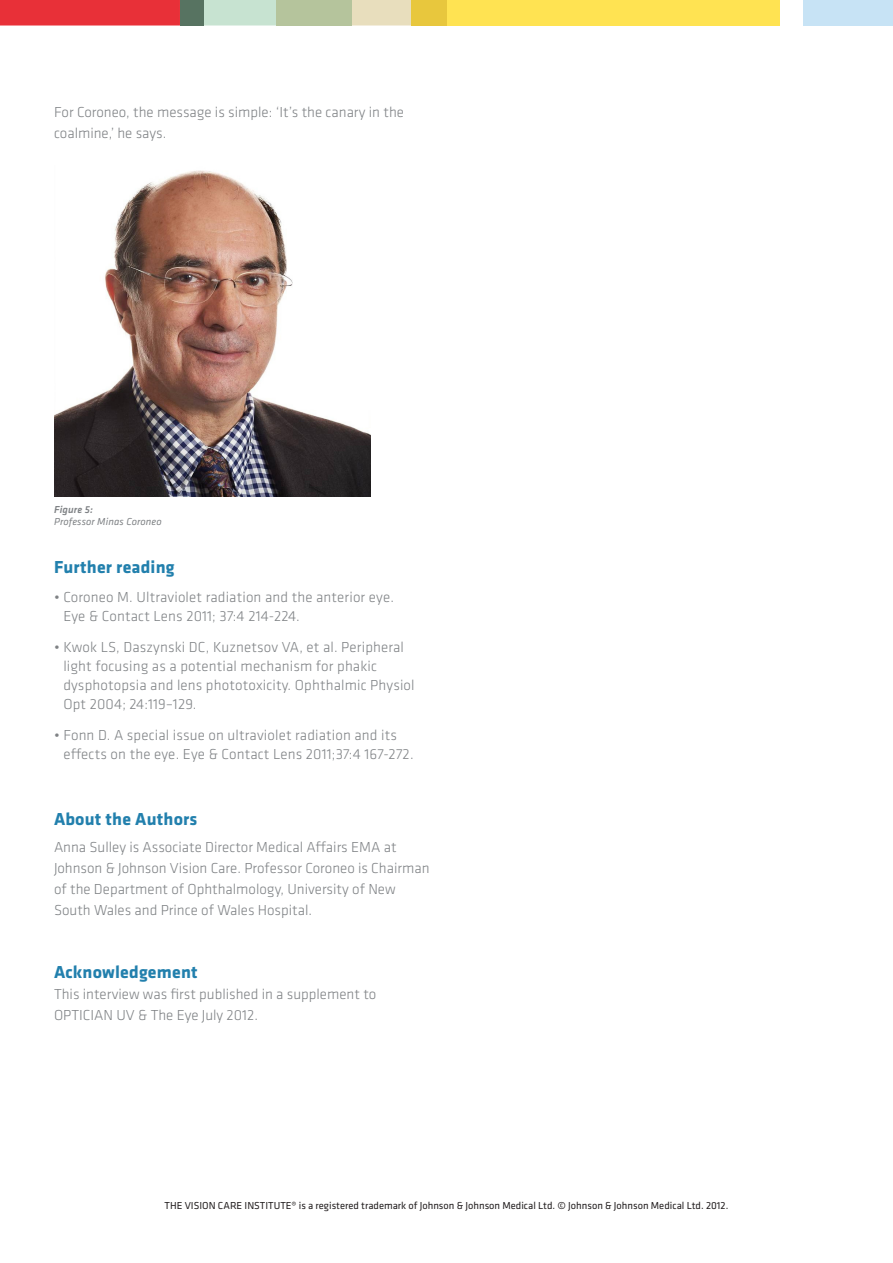
<style>
.page{position:relative;width:893px;height:1263px;background:#fff}
.page>*{position:absolute;margin:0;border:0;box-sizing:border-box;transform-origin:0 0}
.t1{font:700 18px "Klavika";letter-spacing:.01em;color:#2280ad}
.t2{font:300 15px/21px "Klavika";color:#7f8285}
.t3{font:10.5px "Klavika";color:#231f20}
.t4{font:italic 10.5px/12.6px "Klavika";letter-spacing:.01em;color:#7f8285}
.s1{font-weight:500}
</style>
<div class="page">
<svg style="left:0;top:0;width:411px;height:26px;background:#d77c75"></svg>
<div style="left:276px;top:0;width:76px;height:26px;background:#b5c49c"></div>
<div style="left:447px;top:0;width:333px;height:26px;background:#ffe352"></div>
<div style="left:411px;top:0;width:36px;height:26px;background:#e8c73d"></div>
<div style="left:803px;top:0;width:90px;height:26px;background:#c7e3f5"></div>
<img style="left:54px;top:170px;width:316px;height:326px">
<p class="t2" style="left:54px;top:102px;width:351px">For Coroneo, the message is simple: ‘It’s the canary in the coalmine,’ he says.</p>
<p class="t4" style="left:54px;top:503px;width:109px"><span class="s1">Figure 5:<br></span>Professor Minas Coroneo</p>
<p class="t1" style="left:54px;top:557px;width:122px">Further reading</p>
<p class="t2" style="left:63px;top:588px;width:332px;line-height:18.8px;text-indent:-9px">• Coroneo M. Ultraviolet radiation and the anterior eye.<br>Eye &amp; Contact Lens 2011; 37:4 214-224.</p>
<p class="t2" style="left:63px;top:638px;width:353px;line-height:18.8px;text-indent:-9px">• Kwok LS, Daszynski DC, Kuznetsov VA, et al. Peripheral light focusing as a potential mechanism for phakic dysphotopsia and lens phototoxicity. Ophthalmic Physiol Opt 2004; 24:119–129.</p>
<p class="t2" style="left:63px;top:726px;width:352px;line-height:18.8px;text-indent:-9px">• Fonn D. A special issue on ultraviolet radiation and its effects on the eye. Eye &amp; Contact Lens 2011;37:4 167-272.</p>
<p class="t1" style="left:54px;top:809px;width:145px">About the Authors</p>
<p class="t2" style="left:54px;top:837px;width:377px">Anna Sulley is Associate Director Medical Affairs EMA at Johnson &amp; Johnson Vision Care. Professor Coroneo is Chairman of the Department of Ophthalmology, University of New South Wales and Prince of Wales Hospital.</p>
<p class="t1" style="left:54px;top:962px;width:145px">Acknowledgement</p>
<p class="t2" style="left:54px;top:984px;width:324px">This interview was first published in a supplement to<br>OPTICIAN UV &amp; The Eye July 2012.</p>
<p class="t3" style="left:165px;top:1200px;width:565px">THE VISION CARE INSTITUTE® is a registered trademark of Johnson &amp; Johnson Medical Ltd. © Johnson &amp; Johnson Medical Ltd. 2012.</p>
</div>
